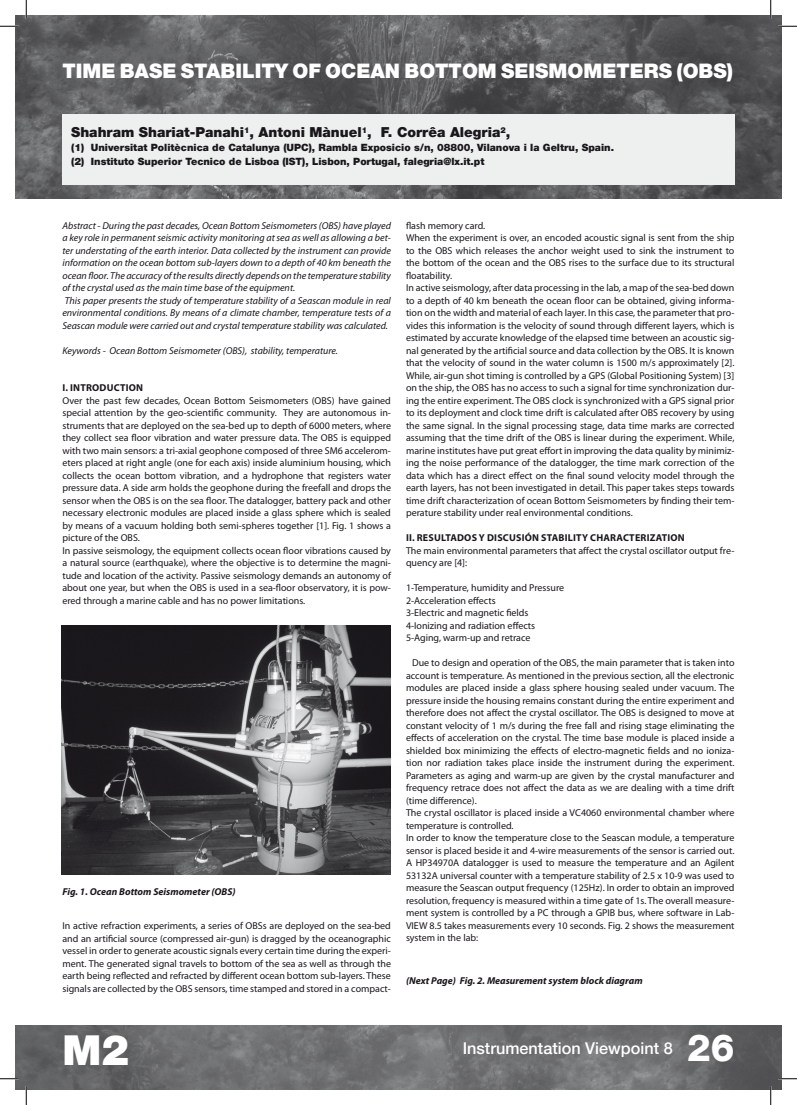
<style>
.page{position:relative;width:797px;height:1105px;background:#fff}
.page>*{position:absolute;margin:0;border:0;box-sizing:border-box;transform-origin:0 0}
.t1{font:900 41.25px "Helvetica Neue LT";color:#fff}
.t2{font:800 37.5px "Helvetica Neue LT";color:#fff}
.t3{font:900 20px "Helvetica Neue LT";color:#fff}
.t4{font:500 16.25px "Helvetica Neue LT";color:#fff}
.t5{font:900 13.75px "Helvetica Neue LT";color:#1a171c}
.t6{font:10px/12.5px "Myriad Pro";color:#1a171c}
.t7{font:italic 10px/12.5px "Myriad Pro";color:#1a171c}
.t8{font:900 10px/13.8px "Helvetica Neue LT";color:#1a171c}
.t9{font:italic 700 10px "Myriad Pro";color:#1a171c}
.t10{font:700 10px "Myriad Pro";letter-spacing:.02em;color:#1a171c}
</style>
<div class="page">
<img style="left:16px;top:16px;width:765px;height:182px">
<img style="left:16px;top:1026px;width:765px;height:63px">
<div style="left:62px;top:115px;width:672px;height:70px;background:#eeefef"></div>
<img style="left:62px;top:626px;width:329px;height:249px">
<svg style="left:0;top:25px;width:19px;height:2px"></svg>
<svg style="left:778px;top:25px;width:19px;height:2px"></svg>
<svg style="left:0;top:1078px;width:19px;height:1px"></svg>
<svg style="left:778px;top:1078px;width:19px;height:1px"></svg>
<svg style="left:25px;top:0;width:2px;height:19px"></svg>
<svg style="left:25px;top:1086px;width:2px;height:19px"></svg>
<svg style="left:770px;top:0;width:1px;height:19px"></svg>
<svg style="left:770px;top:1086px;width:1px;height:19px"></svg>
<h3 class="t3" style="left:62px;top:59px;width:87px">Time base</h3>
<h3 class="t3" style="left:181px;top:59px;width:15px">sta</h3>
<h3 class="t3" style="left:220px;top:59px;width:27px">bility</h3>
<h3 class="t3" style="left:292px;top:59px;width:65px">of Ocean</h3>
<h3 class="t3" style="left:404px;top:59px;width:16px">Botto</h3>
<h3 class="t3" style="left:478px;top:59px;width:140px">m Seismometers</h3>
<h3 class="t3" style="left:676px;top:59px;width:58px">(OBS)</h3>
<h3 class="t5" style="left:71px;top:124px;width:440px">Shahram Shariat-Panahi<sup>1</sup>, Antoni Mànuel<sup>1</sup>, F. Corrêa Alegria<sup>2</sup>,</h3>
<p class="t8" style="left:71px;top:141px;width:544px">(1) Universitat Politècnica de Catalunya (UPC), Rambla Exposicio s/n, 08800, Vilanova i la Geltru, Spain. (2) Instituto Superior Tecnico de Lisboa (IST), Lisbon, Portugal, falegria@lx.it.pt</p>
<p class="t7" style="left:62px;top:219px;width:330px">Abstract - During the past decades, Ocean Bottom Seismometers (OBS) have played a key role in permanent seismic activity monitoring at sea as well as allowing a bet&shy;ter understating of the earth interior. Data collected by the instrument can provide information on the ocean bottom sub-layers down to a depth of 40 km beneath the ocean floor. The accuracy of the results directly depends on the temperature stability of the crystal used as the main time base of the equipment.<br>This paper presents the study of temperature stability of a Seascan module in real environmental conditions. By means of a climate chamber, temperature tests of a Seascan module were carried out and crystal temperature stability was calculated.</p>
<p class="t7" style="left:62px;top:344px;width:277px">Keywords - Ocean Bottom Seismometer (OBS), stability, temperature.</p>
<p class="t10" style="left:63px;top:381px;width:18px">I. INTRODUCTION</p>
<p class="t6" style="left:62px;top:394px;width:330px">Over the past few decades, Ocean Bottom Seismometers (OBS) have gained special attention by the geo-scientific community. They are autonomous in&shy;struments that are deployed on the sea-bed up to depth of 6000 meters, where they collect sea floor vibration and water pressure data. The OBS is equipped with two main sensors: a tri-axial geophone composed of three SM6 accelerom&shy;eters placed at right angle (one for each axis) inside aluminium housing, which collects the ocean bottom vibration, and a hydrophone that registers water pressure data. A side arm holds the geophone during the freefall and drops the sensor when the OBS is on the sea floor. The datalogger, battery pack and other necessary electronic modules are placed inside a glass sphere which is sealed by means of a vacuum holding both semi-spheres together [1]. Fig. 1 shows a picture of the OBS.<br>In passive seismology, the equipment collects ocean floor vibrations caused by a natural source (earthquake), where the objective is to determine the magni&shy;tude and location of the activity. Passive seismology demands an autonomy of about one year, but when the OBS is used in a sea-floor observatory, it is pow&shy;ered through a marine cable and has no power limitations.</p>
<p class="t9" style="left:62px;top:885px;width:175px">Fig. 1. Ocean Bottom Seismometer (OBS)</p>
<p class="t6" style="left:62px;top:919px;width:330px;text-align:justify">In active refraction experiments, a series of OBSs are deployed on the sea-bed and an artificial source (compressed air-gun) is dragged by the oceanographic vessel in order to generate acoustic signals every certain time during the experi&shy;ment. The generated signal travels to bottom of the sea as well as through the earth being reflected and refracted by different ocean bottom sub-layers. These signals are collected by the OBS sensors, time stamped and stored in a compact-</p>
<p class="t6" style="left:406px;top:219px;width:330px">flash memory card.<br>When the experiment is over, an encoded acoustic signal is sent from the ship to the OBS which releases the anchor weight used to sink the instrument to the bottom of the ocean and the OBS rises to the surface due to its structural floatability.<br>In active seismology, after data processing in the lab, a map of the sea-bed down to a depth of 40 km beneath the ocean floor can be obtained, giving informa&shy;tion on the width and material of each layer. In this case, the parameter that pro&shy;vides this information is the velocity of sound through different layers, which is estimated by accurate knowledge of the elapsed time between an acoustic sig&shy;nal generated by the artificial source and data collection by the OBS. It is known that the velocity of sound in the water column is 1500 m/s approximately [2].<br>While, air-gun shot timing is controlled by a GPS (Global Positioning System) [3] on the ship, the OBS has no access to such a signal for time synchronization dur&shy;ing the entire experiment. The OBS clock is synchronized with a GPS signal prior to its deployment and clock time drift is calculated after OBS recovery by using the same signal. In the signal processing stage, data time marks are corrected assuming that the time drift of the OBS is linear during the experiment. While, marine institutes have put great effort in improving the data quality by minimiz&shy;ing the noise performance of the datalogger, the time mark correction of the data which has a direct effect on the final sound velocity model through the earth layers, has not been investigated in detail. This paper takes steps towards time drift characterization of ocean Bottom Seismometers by finding their tem&shy;perature stability under real environmental conditions.</p>
<p class="t10" style="left:406px;top:531px;width:24px">II. RESULTADOS</p>
<p class="t10" style="left:479px;top:531px;width:22px">Y DISCUSI</p>
<p class="t10" style="left:525px;top:531px;width:29px">ÓN STABILITY</p>
<p class="t10" style="left:590px;top:531px;width:7px">CHARACTERIZATION</p>
<p class="t6" style="left:406px;top:544px;width:330px">The main environmental parameters that affect the crystal oscillator output fre&shy;quency are [4]:</p>
<p class="t6" style="left:406px;top:581px;width:160px">1-Temperature, humidity and Pressure<br>2-Acceleration effects<br>3-Electric and magnetic fields<br>4-Ionizing and radiation effects<br>5-Aging, warm-up and retrace</p>
<p class="t6" style="left:406px;top:656px;width:330px;text-indent:6px">Due to design and operation of the OBS, the main parameter that is taken into account is temperature. As mentioned in the previous section, all the electronic modules are placed inside a glass sphere housing sealed under vacuum. The pressure inside the housing remains constant during the entire experiment and therefore does not affect the crystal oscillator. The OBS is designed to move at constant velocity of 1 m/s during the free fall and rising stage eliminating the effects of acceleration on the crystal. The time base module is placed inside a shielded box minimizing the effects of electro-magnetic fields and no ioniza&shy;tion nor radiation takes place inside the instrument during the experiment.<br>Parameters as aging and warm-up are given by the crystal manufacturer and frequency retrace does not affect the data as we are dealing with a time drift (time difference).<br>The crystal oscillator is placed inside a VC4060 environmental chamber where temperature is controlled.<br>In order to know the temperature close to the Seascan module, a temperature sensor is placed beside it and 4-wire measurements of the sensor is carried out.<br>A HP34970A datalogger is used to measure the temperature and an Agilent 53132A universal counter with a temperature stability of 2.5 x 10-9 was used to measure the Seascan output frequency (125Hz). In order to obtain an improved resolution, frequency is measured within a time gate of 1s. The overall measure&shy;ment system is controlled by a PC through a GPIB bus, where software in Lab-VIEW 8.5 takes measurements every 10 seconds. Fig. 2 shows the measurement system in the lab:</p>
<p class="t9" style="left:406px;top:974px;width:238px">(Next Page) Fig. 2. Measurement system block diagram</p>
<h1 class="t1" style="left:62px;top:1026px;width:68px">m2</h1>
<h3 class="t4" style="left:462px;top:1039px;width:211px">Instrumentation Viewpoint 8</h3>
<h2 class="t2" style="left:687px;top:1026px;width:49px">26</h2>
</div>
